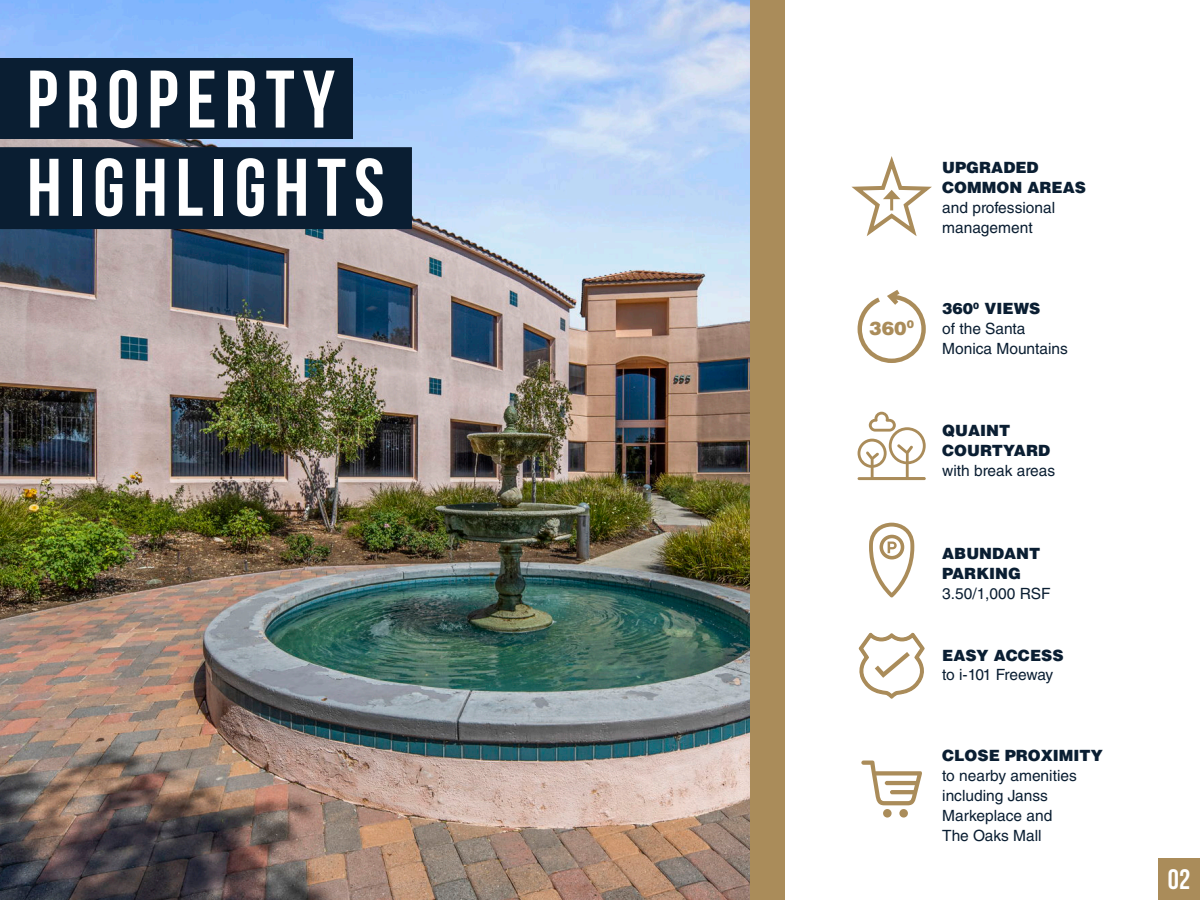
<style>
.page{position:relative;width:1200px;height:900px;background:#fff}
.page>*{position:absolute;margin:0;border:0;box-sizing:border-box;transform-origin:0 0}
.t1{font:700 81.45px "Bebas Neue";letter-spacing:.1em;color:#fff}
.t2{font:700 28.2px "Bebas Neue";color:#fff}
.t3{font:900 18.75px "Helvetica LT Std";color:#aa8c5a}
.t4{font:15.45px/20px "Helvetica LT Std";color:#0a1e32}
.t5{font:900 15.45px/20px "Helvetica LT Std";color:#0a1e32}
.t6{font:15.45px/20px "Helvetica LT Std";letter-spacing:-.02em;color:#0a1e32}
.s1{font-weight:900}
.s2{font-weight:400}
</style>
<div class="page">
<img style="left:0;top:0;width:750px;height:900px">
<div style="left:750px;top:0;width:34px;height:900px;background:#aa8c5a"></div>
<div style="left:1158px;top:858px;width:42px;height:42px;background:#aa8c5a"></div>
<div style="left:0;top:58px;width:353px;height:81px;background:#0a1e32"></div>
<div style="left:1px;top:148px;width:410px;height:80px;background:#0a1e32"></div>
<div style="left:0;top:147px;width:412px;height:82px;border:1px solid #0a1e32"></div>
<svg style="left:869px;top:523px;width:45px;height:74px"></svg>
<div style="left:880px;top:535px;width:24px;height:24px;border:4px solid #aa8c5a;border-radius:50%"></div>
<svg style="left:858px;top:290px;width:68px;height:73px"></svg>
<svg style="left:858px;top:412px;width:68px;height:68px"></svg>
<div style="left:899px;top:809px;width:9px;height:9px;background:#aa8c5a;border-radius:50%"></div>
<div style="left:883px;top:809px;width:9px;height:9px;background:#aa8c5a;border-radius:50%"></div>
<svg style="left:861px;top:761px;width:61px;height:44px"></svg>
<svg style="left:858px;top:632px;width:67px;height:67px"></svg>
<svg style="left:851px;top:157px;width:81px;height:79px"></svg>
<p class="t1" style="left:27px;top:55px;width:310px">PROPERTY</p>
<p class="t1" style="left:27px;top:143px;width:359px">HIGHLIGHTS</p>
<p class="t3" style="left:869px;top:316px;width:46px">360<sup>0</sup></p>
<p class="t4" style="left:942px;top:157px;width:145px"><span class="s1">UPGRADED<br>COMMON AREAS </span>and professional management</p>
<p class="t4" style="left:942px;top:298px;width:127px"><span class="s1">360</span><sup>0</sup> <span class="s1">VIEWS<br></span>of the Santa<br>Monica Mountains</p>
<p class="t5" style="left:942px;top:420px;width:115px">QUAINT<br>COURTYARD <span class="s2">with break areas</span></p>
<p class="t5" style="left:942px;top:543px;width:100px">ABUNDANT<br>PARKING</p>
<p class="t4" style="left:942px;top:584px;width:110px">3.50/1,000 RSF</p>
<p class="t6" style="left:942px;top:645px;width:123px"><span class="s1">EASY ACCESS </span>to i-101 Freeway</p>
<p class="t4" style="left:942px;top:746px;width:162px"><span class="s1">CLOSE PROXIMITY </span>to nearby amenities including Janss<br>Markeplace and<br>The Oaks Mall</p>
<p class="t2" style="left:1168px;top:864px;width:24px">02</p>
</div>
